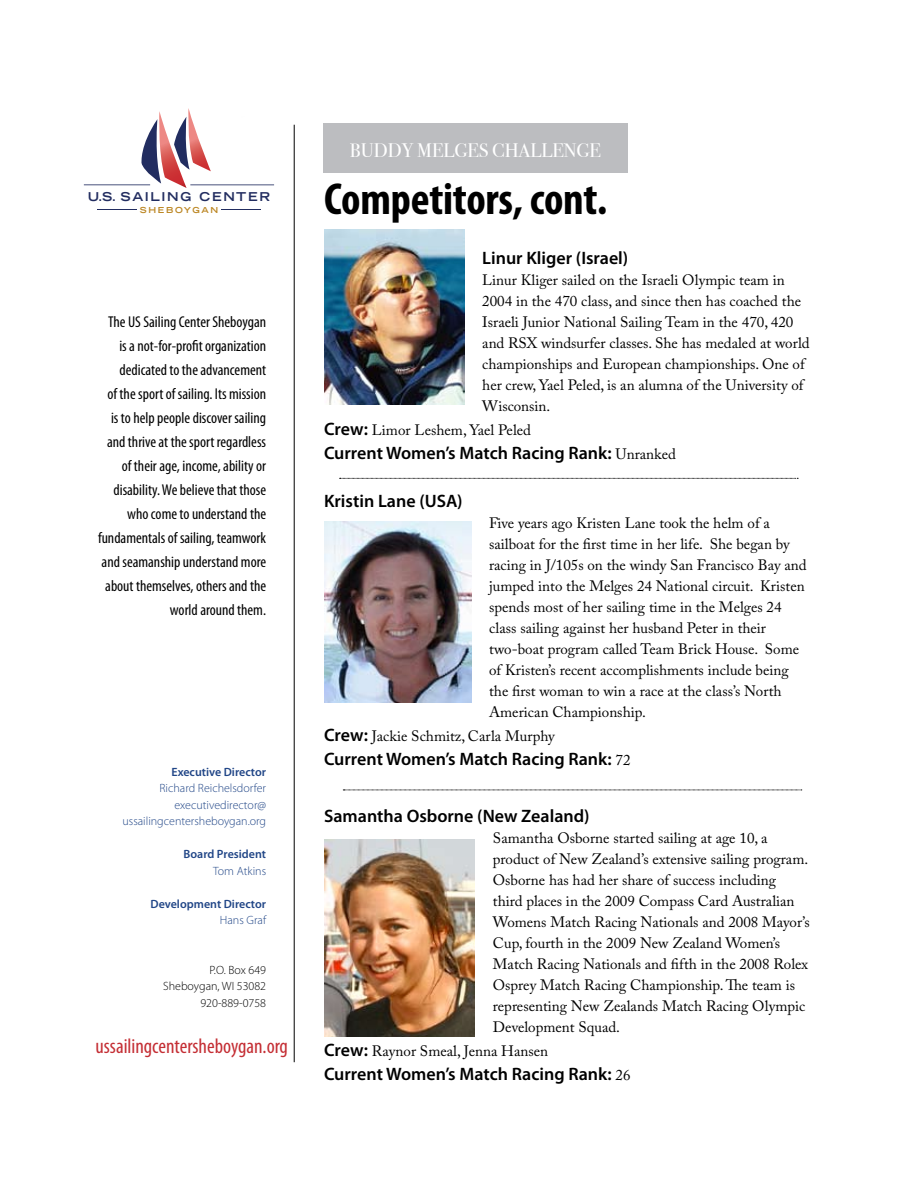
<style>
.page{position:relative;width:918px;height:1188px;background:#fff}
.page>*{position:absolute;margin:0;border:0;box-sizing:border-box;transform-origin:0 0}
.t1{font:700 condensed 45px "Myriad Pro";letter-spacing:-.005em;color:#000}
.t2{font:condensed 21px "Myriad Pro";color:#c42e34}
.t3{font:19.5px "Bodoni Svty Two OSITCTT Book";color:#fff}
.t4{font:600 18px "Myriad Pro";color:#000}
.t5{font:condensed 15.75px/24px "Myriad Pro";color:#000;text-align:right}
.t6{font:15px/21px "Adobe Caslon Pro";color:#000}
.t7{font:700 expanded 12.15px "Trade Gothic LH";letter-spacing:.135em;color:#222d60}
.t8{font:300 12px/16.5px "Myriad Pro";color:#214687;text-align:right}
.t9{font:600 12px "Myriad Pro";color:#214687}
.t10{font:300 12px/16.5px "Myriad Pro";color:#000;text-align:right}
.t11{font:700 expanded 8.25px "Trade Gothic LH";letter-spacing:.2em;color:#bc8725}
.s1{font-family:"Myriad Pro";font-weight:600;font-size:18px}
.s2{font-family:"Adobe Caslon Pro";font-weight:400;font-size:15px}
</style>
<div class="page">
<hr style="left:97px;top:209px;width:39px;height:1px;background:#222d60">
<hr style="left:221px;top:209px;width:40px;height:1px;background:#222d60">
<hr style="left:190px;top:184px;width:84px;height:1px;background:#222d60">
<hr style="left:84px;top:184px;width:66px;height:1px;background:#222d60">
<svg style="left:140px;top:108px;width:71px;height:80px"></svg>
<hr style="left:294px;top:125px;width:1px;height:937px;background:#000">
<div style="left:323px;top:124px;width:305px;height:49px;background:#bcbdc0"></div>
<img style="left:324px;top:230px;width:140px;height:174px">
<img style="left:324px;top:522px;width:147px;height:181px">
<img style="left:324px;top:839px;width:151px;height:197px">
<svg style="left:340px;top:478px;width:458px;height:1px"></svg>
<svg style="left:343px;top:790px;width:459px;height:1px"></svg>
<p class="t7" style="left:88px;top:189px;width:184px">U.S. SAILING CENTER</p>
<p class="t11" style="left:140px;top:204px;width:80px">SHEBOYGAN</p>
<p class="t5" style="left:98px;top:310px;width:170px">The US Sailing Center Sheboygan is a not-for-profit organization dedicated to the advancement<br>of the sport of sailing. Its mission is to help people discover sailing and thrive at the sport regardless of their age, income, ability or disability. We believe that those who come to understand the fundamentals of sailing, teamwork and seamanship understand more about themselves, others and the world around them.</p>
<p class="t9" style="left:172px;top:764px;width:96px">Executive Director</p>
<p class="t8" style="left:123px;top:780px;width:145px">Richard Reichelsdorfer executivedirector@ ussailingcentersheboygan.org</p>
<p class="t9" style="left:184px;top:846px;width:84px">Board President</p>
<p class="t8" style="left:213px;top:862px;width:55px">Tom Atkins</p>
<p class="t9" style="left:151px;top:896px;width:117px">Development Director</p>
<p class="t8" style="left:220px;top:912px;width:48px">Hans Graf</p>
<p class="t10" style="left:163px;top:961px;width:104px">P.O. Box 649<br>Sheboygan, WI 53082<br>920-889-0758</p>
<h2 class="t2" style="left:96px;top:1034px;width:194px">ussailingcentersheboygan.org</h2>
<h3 class="t3" style="left:350px;top:139px;width:253px">BUDDY MELGES CHALLENGE</h3>
<h1 class="t1" style="left:324px;top:171px;width:285px">Competitors, cont.</h1>
<p class="t4" style="left:482px;top:247px;width:148px">Linur Kliger (Israel)</p>
<p class="t6" style="left:482px;top:269px;width:329px">Linur Kliger sailed on the Israeli Olympic team in 2004 in the 470 class, and since then has coached the Israeli Junior National Sailing Team in the 470, 420 and RSX windsurfer classes. She has medaled at world championships and European championships. One of her crew, Yael Peled, is an alumna of the University of Wisconsin.</p>
<p class="t6" style="left:324px;top:419px;width:209px"><span class="s1">Crew:</span> Limor Leshem, Yael Peled</p>
<p class="t4" style="left:324px;top:442px;width:353px">Current Women’s Match Racing Rank: <span class="s2">Unranked</span></p>
<p class="t4" style="left:324px;top:490px;width:140px">Kristin Lane (USA)</p>
<p class="t6" style="left:489px;top:512px;width:319px">Five years ago Kristen Lane took the helm of a sailboat for the first time in her life. She began by racing in J/105s on the windy San Francisco Bay and jumped into the Melges 24 National circuit. Kristen spends most of her sailing time in the Melges 24 class sailing against her husband Peter in their two-boat program called Team Brick House. Some of Kristen’s recent accomplishments include being the first woman to win a race at the class’s North American Championship.</p>
<p class="t6" style="left:324px;top:725px;width:232px"><span class="s1">Crew:</span> Jackie Schmitz, Carla Murphy</p>
<p class="t4" style="left:324px;top:748px;width:308px">Current Women’s Match Racing Rank: <span class="s2">72</span></p>
<p class="t4" style="left:324px;top:805px;width:267px">Samantha Osborne (New Zealand)</p>
<p class="t6" style="left:493px;top:827px;width:318px">Samantha Osborne started sailing at age 10, a product of New Zealand’s extensive sailing program.<br>Osborne has had her share of success including<br>third places in the 2009 Compass Card Australian Womens Match Racing Nationals and 2008 Mayor’s Cup, fourth in the 2009 New Zealand Women’s Match Racing Nationals and fifth in the 2008 Rolex Osprey Match Racing Championship. The team is representing New Zealands Match Racing Olympic Development Squad.</p>
<p class="t6" style="left:324px;top:1040px;width:226px"><span class="s1">Crew:</span> Raynor Smeal, Jenna Hansen</p>
<p class="t4" style="left:324px;top:1063px;width:308px">Current Women’s Match Racing Rank: <span class="s2">26</span></p>
</div>
